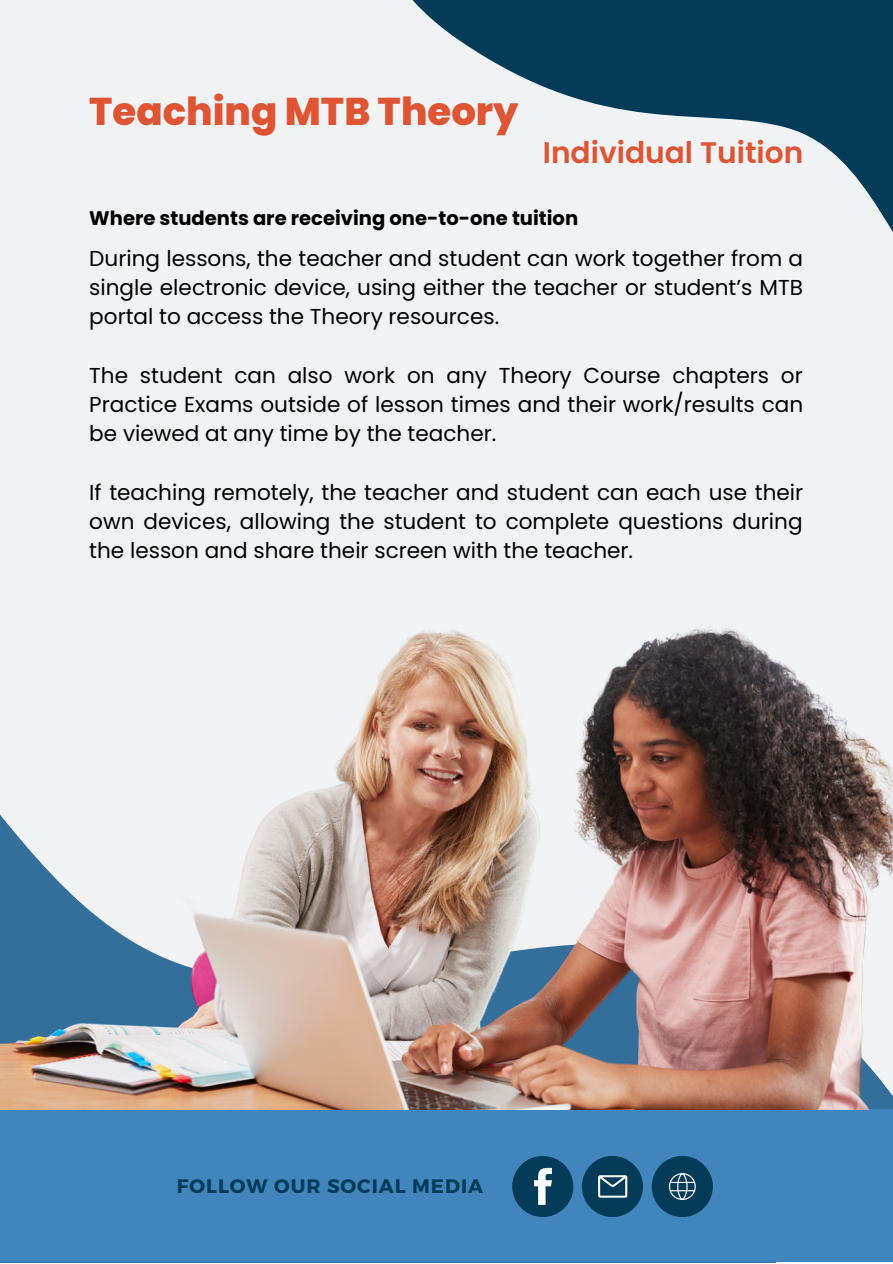
<style>
.page{position:relative;width:893px;height:1264px;background:#fff}
.page>*{position:absolute;margin:0;border:0;box-sizing:border-box;transform-origin:0 0}
.t1{font:800 38.7px "Poppins";color:#df5433}
.t2{font:600 29.7px "Poppins";color:#df5433}
.t3{font:21.6px/29.2px "Poppins";color:#000;text-align:justify}
.t4{font:700 19.5px "Poppins";color:#000}
.t5{font:700 19.5px "Montserrat";letter-spacing:.05em;color:#033b58}
</style>
<div class="page">
<div style="left:0;top:431px;width:892px;height:831px;background:#f0f2f4"></div>
<div style="left:0;top:1109px;width:892px;height:152px;background:#4086bd"></div>
<div style="left:512px;top:1155px;width:61px;height:61px;background:#033b58;border-radius:50%"></div>
<div style="left:581px;top:1155px;width:62px;height:61px;background:#033b58;border-radius:50%"></div>
<div style="left:651px;top:1155px;width:61px;height:61px;background:#033b58;border-radius:50%"></div>
<svg style="left:668px;top:1173px;width:27px;height:26px"></svg>
<svg style="left:598px;top:1175px;width:29px;height:22px"></svg>
<svg style="left:0;top:0;width:892px;height:431px;fill:#f0f2f4"></svg>
<svg style="left:534px;top:1167px;width:18px;height:37px"></svg>
<img style="left:0;top:591px;width:892px;height:518px">
<h1 class="t1" style="left:89px;top:84px;width:431px">Teaching MTB Theory</h1>
<h2 class="t2" style="left:542px;top:131px;width:262px">Individual Tuition</h2>
<p class="t4" style="left:89px;top:204px;width:490px">Where students are receiving one-to-one tuition</p>
<p class="t3" style="left:89px;top:243px;width:715px">During lessons, the teacher and student can work together from a single electronic device, using either the teacher or student’s MTB portal to access the Theory resources.</p>
<p class="t3" style="left:89px;top:360px;width:715px">The student can also work on any Theory Course chapters or Practice Exams outside of lesson times and their work/results can be viewed at any time by the teacher.</p>
<p class="t3" style="left:89px;top:477px;width:715px">If teaching remotely, the teacher and student can each use their own devices, allowing the student to complete questions during the lesson and share their screen with the teacher.</p>
<p class="t5" style="left:177px;top:1172px;width:308px">FOLLOW OUR SOCIAL MEDIA</p>
</div>
